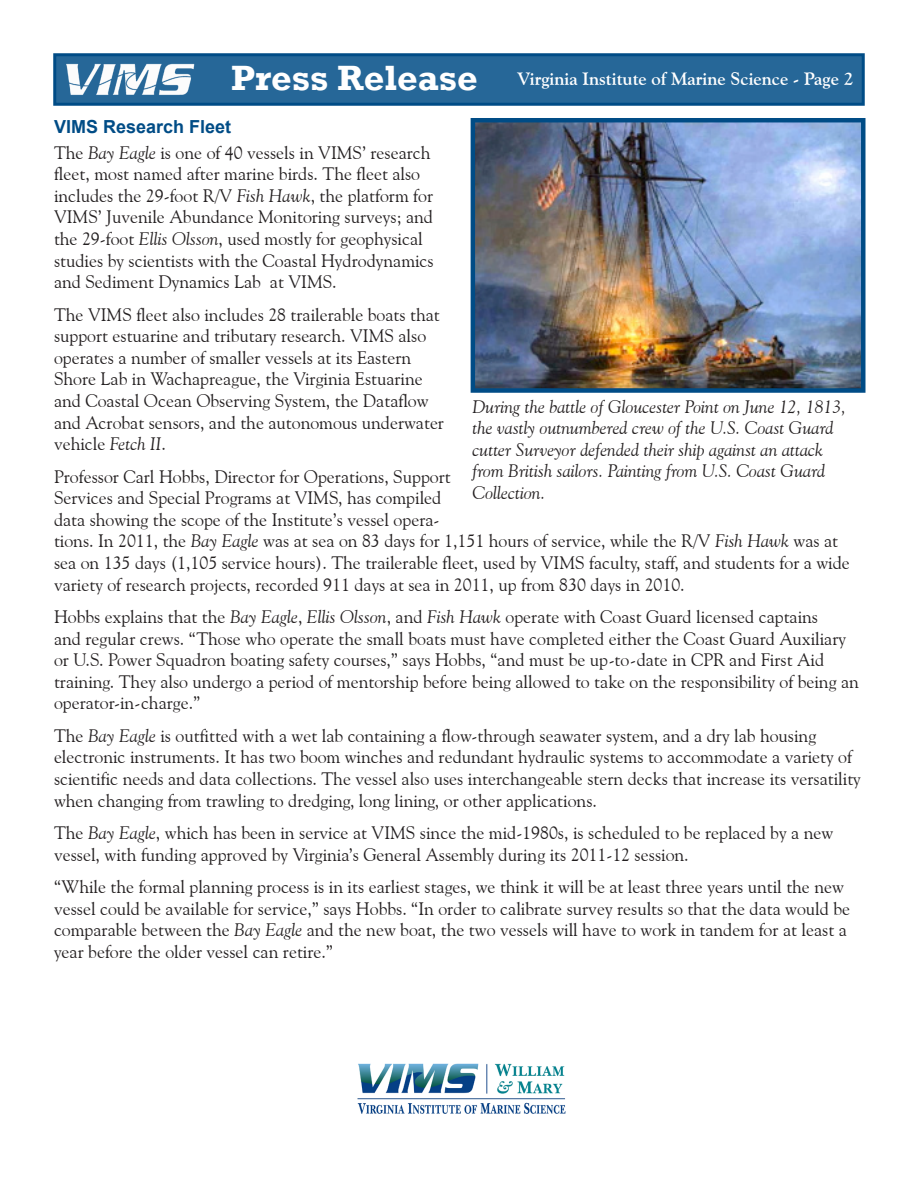
<style>
.page{position:relative;width:918px;height:1188px;background:#fff}
.page>*{position:absolute;margin:0;border:0;box-sizing:border-box;transform-origin:0 0}
.Press_Release_Headin{font:700 36px "Rockwell";color:#fff}
.Body_Text{font:18px/21.6px "Goudy Old Style BT";color:#231f20}
.Cutline{font:italic 18px/21.6px "Goudy Old Style BT";color:#231f20}
.Running_Head_-_pg{font:700 18px "Goudy Old Style BT";color:#fff}
.Subheading{font:700 18px "Arial";color:#004c86}
.s1{font-style:italic}
</style>
<div class="page">
<div style="left:53px;top:53px;width:812px;height:53px;background:#266798;border:3px solid #004c86"></div>
<img style="left:66px;top:64px;width:128px;height:31px">
<img style="left:357px;top:1063px;width:209px;height:51px">
<img style="left:476px;top:123px;width:385px;height:265px">
<div style="left:471px;top:118px;width:395px;height:275px;border:4px solid #004c86"></div>
<p class="Press_Release_Headin" style="left:231px;top:56px;width:248px">Press Release</p>
<p class="Running_Head_-_pg" style="left:517px;top:68px;width:338px">Virginia Institute of Marine Science - Page 2</p>
<p class="Subheading" style="left:54px;top:114px;width:179px">VIMS Research Fleet</p>
<p class="Body_Text" style="left:54px;top:141px;width:381px">The <span class="s1">Bay Eagle</span> is one of 40 vessels in VIMS’ research fleet, most named after marine birds. The fleet also includes the 29-foot R/V <span class="s1">Fish Hawk</span>, the platform for VIMS’ Juvenile Abundance Monitoring surveys; and the 29-foot <span class="s1">Ellis Olsson</span>, used mostly for geophysical studies by scientists with the Coastal Hydrodynamics and Sediment Dynamics Lab at VIMS.</p>
<p class="Body_Text" style="left:54px;top:303px;width:392px">The VIMS fleet also includes 28 trailerable boats that support estuarine and tributary research. VIMS also operates a number of smaller vessels at its Eastern Shore Lab in Wachapreague, the Virginia Estuarine and Coastal Ocean Observing System, the Dataflow and Acrobat sensors, and the autonomous underwater vehicle <span class="s1">Fetch II</span>.</p>
<p class="Body_Text" style="left:54px;top:465px;width:797px">Professor Carl Hobbs, Director for Operations, Support<br>Services and Special Programs at VIMS, has compiled<br>data showing the scope of the Institute’s vessel opera-<br>tions. In 2011, the <span class="s1">Bay Eagle</span> was at sea on 83 days for 1,151 hours of service, while the R/V <span class="s1">Fish Hawk</span> was at sea on 135 days (1,105 service hours). The trailerable fleet, used by VIMS faculty, staff, and students for a wide variety of research projects, recorded 911 days at sea in 2011, up from 830 days in 2010.</p>
<p class="Body_Text" style="left:54px;top:606px;width:806px">Hobbs explains that the <span class="s1">Bay Eagle</span>, <span class="s1">Ellis Olsson</span>, and <span class="s1">Fish Hawk</span> operate with Coast Guard licensed captains<br>and regular crews. “Those who operate the small boats must have completed either the Coast Guard Auxiliary or U.S. Power Squadron boating safety courses,” says Hobbs, “and must be up-to-date in CPR and First Aid training. They also undergo a period of mentorship before being allowed to take on the responsibility of being an operator-in-charge.”</p>
<p class="Body_Text" style="left:54px;top:724px;width:808px">The <span class="s1">Bay Eagle</span> is outfitted with a wet lab containing a flow-through seawater system, and a dry lab housing electronic instruments. It has two boom winches and redundant hydraulic systems to accommodate a variety of scientific needs and data collections. The vessel also uses interchangeable stern decks that increase its versatility when changing from trawling to dredging, long lining, or other applications.</p>
<p class="Body_Text" style="left:54px;top:822px;width:781px">The <span class="s1">Bay Eagle</span>, which has been in service at VIMS since the mid-1980s, is scheduled to be replaced by a new vessel, with funding approved by Virginia’s General Assembly during its 2011-12 session.</p>
<p class="Body_Text" style="left:54px;top:876px;width:798px">“While the formal planning process is in its earliest stages, we think it will be at least three years until the new vessel could be available for service,” says Hobbs. “In order to calibrate survey results so that the data would be comparable between the <span class="s1">Bay Eagle</span> and the new boat, the two vessels will have to work in tandem for at least a year before the older vessel can retire.”</p>
<p class="Cutline" style="left:472px;top:395px;width:375px">During the battle of Gloucester Point on June 12, 1813, the vastly outnumbered crew of the U.S. Coast Guard cutter Surveyor defended their ship against an attack from British sailors. Painting from U.S. Coast Guard Collection.</p>
</div>
